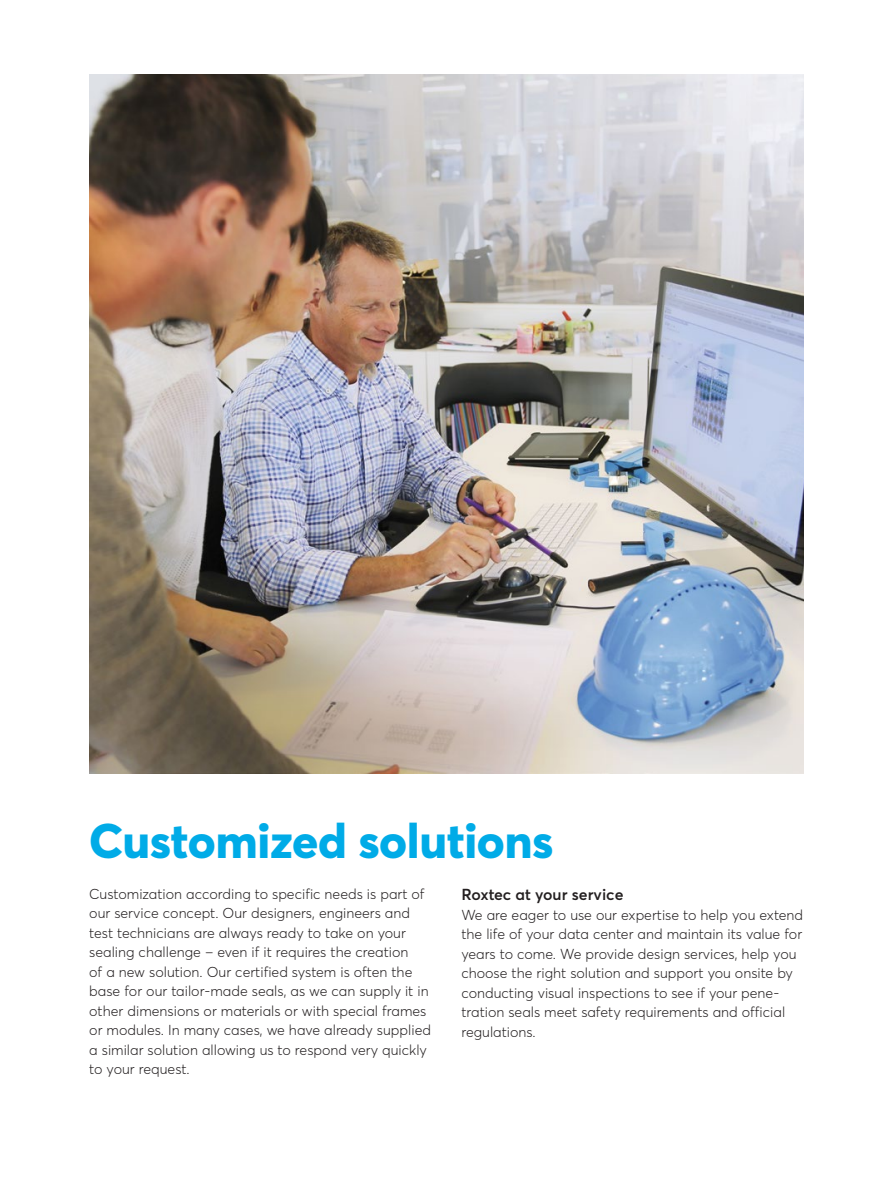
<style>
.page{position:relative;width:893px;height:1191px;background:#fff}
.page>*{position:absolute;margin:0;border:0;box-sizing:border-box;transform-origin:0 0}
.t1{font:800 48px "Averta";letter-spacing:-.005em;color:#00abe7}
.t2{font:600 15.75px "Averta";color:#231f20}
.t3{font:300 14.25px/19.5px "Averta";color:#231f20}
</style>
<div class="page">
<img style="left:89px;top:74px;width:715px;height:700px">
<hr style="left:892px;top:820px;width:1px;height:371px;background:#e6e7e9">
<h1 class="t1" style="left:89px;top:810px;width:465px">Customized solutions</h1>
<p class="t3" style="left:89px;top:883px;width:343px">Customization according to specific needs is part of our service concept. Our designers, engineers and test technicians are always ready to take on your sealing challenge – even if it requires the creation<br>of a new solution. Our certified system is often the base for our tailor-made seals, as we can supply it in other dimensions or materials or with special frames or modules. In many cases, we have already supplied a similar solution allowing us to respond very quickly to your request.</p>
<p class="t2" style="left:461px;top:884px;width:164px">Roxtec at your service</p>
<p class="t3" style="left:461px;top:904px;width:343px">We are eager to use our expertise to help you extend the life of your data center and maintain its value for years to come. We provide design services, help you choose the right solution and support you onsite by conducting visual inspections to see if your pene&shy;tration seals meet safety requirements and official regulations.</p>
</div>
